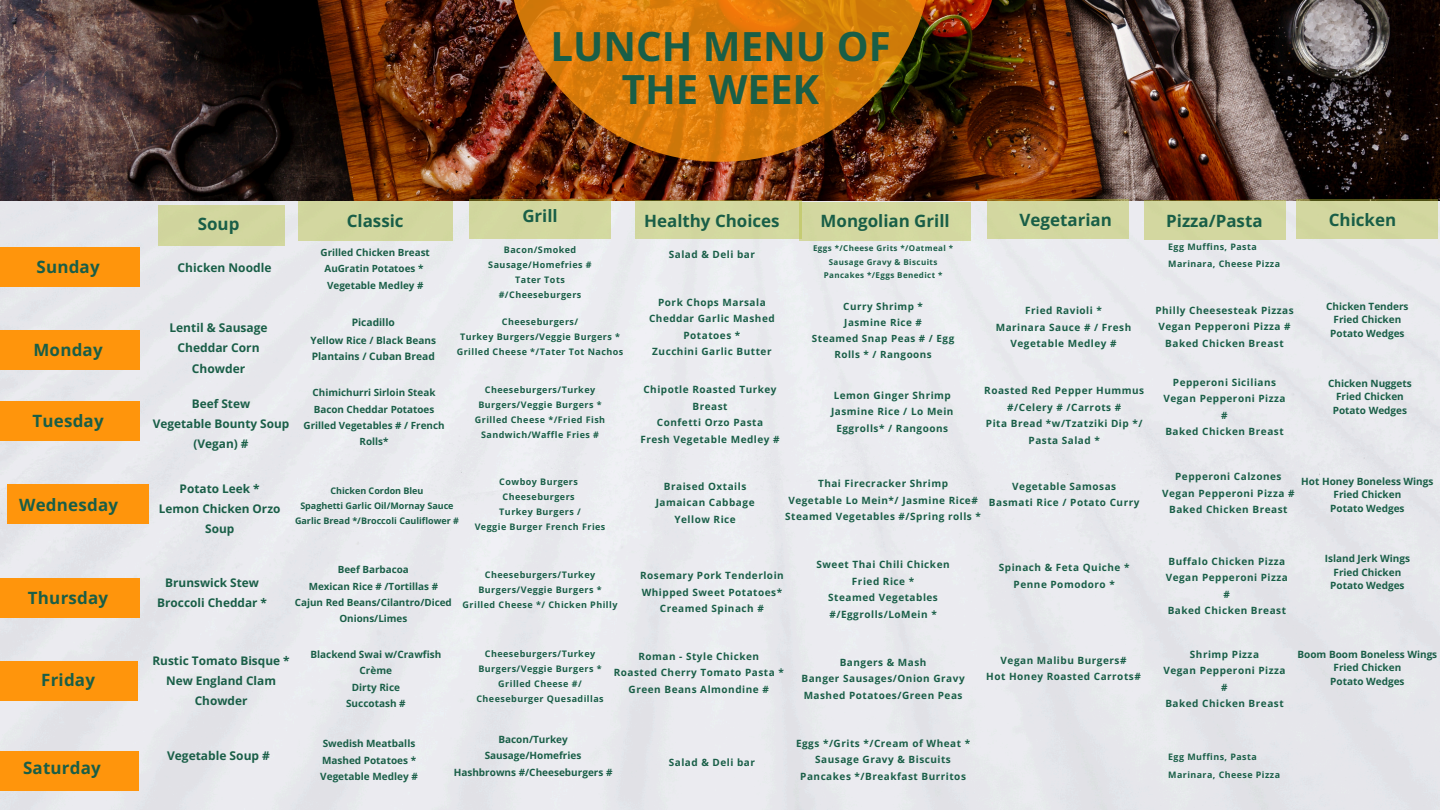
<style>
.page{position:relative;width:1440px;height:810px;background:#fff}
.page>*{position:absolute;margin:0;border:0;box-sizing:border-box;transform-origin:0 0}
.t1{font:700 40.2px/43.5px "Open Sans";color:#195e47;text-align:center}
.t2{font:700 16.9px "Open Sans";color:#195e47}
.t3{font:700 12px/20.2px "Open Sans";color:#195e47;text-align:center}
.t4{font:700 11.8px/20px "Open Sans";color:#195e47;text-align:center}
.t5{font:700 10.3px "Open Sans";color:#195e47}
.t6{font:700 10px/16.5px "Open Sans";letter-spacing:.05em;color:#195e47;text-align:center}
.t7{font:700 10px/13.5px "Open Sans";color:#195e47;text-align:center}
.t8{font:700 9.9px/16.3px "Open Sans";color:#195e47;text-align:center}
.t9{font:700 9.9px/16.3px "Open Sans";letter-spacing:.05em;color:#195e47;text-align:center}
.t10{font:700 9px/15px "Open Sans";letter-spacing:.05em;color:#195e47;text-align:center}
.t11{font:700 9px/15px "Open Sans";color:#195e47;text-align:center}
.t12{font:700 8.9px/17.8px "Open Sans";letter-spacing:.05em;color:#195e47}
.t13{font:700 8px "Open Sans";letter-spacing:.05em;color:#195e47}
</style>
<div class="page">
<img style="left:0;top:201px;width:1440px;height:609px">
<img style="left:0;top:0;width:1440px;height:201px">
<svg style="left:508px;top:0;width:424px;height:162px;background:#b6660e"></svg>
<div style="left:0;top:330px;width:139px;height:40px;background:#ff950c"></div>
<div style="left:0;top:578px;width:139px;height:39px;background:#ff950c"></div>
<div style="left:0;top:401px;width:139px;height:40px;background:#ff950c"></div>
<div style="left:0;top:661px;width:138px;height:39px;background:#ff950c"></div>
<div style="left:7px;top:484px;width:141px;height:40px;background:#ff950c"></div>
<div style="left:0;top:751px;width:139px;height:39px;background:#ff950c"></div>
<div style="left:0;top:248px;width:139px;height:39px;background:#ff950c"></div>
<div style="left:158px;top:205px;width:126px;height:40px;background:#d0d69d"></div>
<div style="left:635px;top:200px;width:167px;height:38px;background:#d3d7a0"></div>
<div style="left:298px;top:201px;width:155px;height:40px;background:#d3d7a0"></div>
<div style="left:799px;top:202px;width:172px;height:38px;background:#d3d7a0"></div>
<div style="left:469px;top:200px;width:142px;height:39px;background:#d3d7a0"></div>
<div style="left:987px;top:200px;width:141px;height:39px;background:#d3d7a0"></div>
<div style="left:1144px;top:201px;width:142px;height:39px;background:#d3d7a0"></div>
<div style="left:1297px;top:200px;width:141px;height:39px;background:#d3d7a0"></div>
<h5 class="t1" style="left:550px;top:23px;width:342px">LUNCH MENU OF<br>THE WEEK</h5>
<p class="t2" style="left:36px;top:255px;width:65px">Sunday</p>
<p class="t2" style="left:33px;top:338px;width:71px">Monday</p>
<h2 class="t2" style="left:32px;top:409px;width:73px">Tuesday</h2>
<h2 class="t2" style="left:19px;top:493px;width:100px">Wednesday</h2>
<h1 class="t2" style="left:28px;top:586px;width:82px">Thursday</h1>
<h2 class="t2" style="left:41px;top:668px;width:55px">Friday</h2>
<h2 class="t2" style="left:23px;top:756px;width:79px">Saturday</h2>
<p class="t2" style="left:198px;top:212px;width:43px">Soup</p>
<p class="t2" style="left:347px;top:209px;width:58px">Classic</p>
<h5 class="t2" style="left:522px;top:204px;width:37px">Grill</h5>
<h4 class="t2" style="left:644px;top:209px;width:137px">Healthy Choices</h4>
<h2 class="t2" style="left:821px;top:209px;width:131px">Mongolian Grill</h2>
<h4 class="t2" style="left:1020px;top:208px;width:94px">Vegetarian</h4>
<h3 class="t2" style="left:1166px;top:209px;width:98px">Pizza/Pasta</h3>
<h5 class="t2" style="left:1329px;top:208px;width:69px">Chicken</h5>
<h2 class="t8" style="left:321px;top:244px;width:111px">Grilled Chicken Breast<br>AuGratin Potatoes *<br>Vegetable Medley #</h2>
<h2 class="t10" style="left:488px;top:242px;width:105px">Bacon/Smoked<br>Sausage/Homefries #<br>Tater Tots #/Cheeseburgers</h2>
<h2 class="t6" style="left:669px;top:246px;width:88px">Salad &amp; Deli bar</h2>
<h2 class="t12" style="left:1168px;top:237px;width:113px">Egg Muffins, Pasta<br>Marinara, Cheese Pizza</h2>
<h3 class="t13" style="left:813px;top:243px;width:142px">Eggs */Cheese Grits */Oatmeal *</h3>
<h4 class="t13" style="left:829px;top:256px;width:110px">Sausage Gravy &amp; Biscuits</h4>
<h5 class="t13" style="left:824px;top:270px;width:120px">Pancakes */Eggs Benedict *</h5>
<h4 class="t9" style="left:812px;top:298px;width:144px">Curry Shrimp *<br>Jasmine Rice #<br>Steamed Snap Peas # / Egg<br>Rolls * / Rangoons</h4>
<h4 class="t6" style="left:1155px;top:302px;width:140px">Philly Cheesesteak Pizzas<br>Vegan Pepperoni Pizza #<br>Baked Chicken Breast</h4>
<h4 class="t6" style="left:831px;top:387px;width:124px">Lemon Ginger Shrimp<br>Jasmine Rice / Lo Mein<br>Eggrolls* / Rangoons</h4>
<h2 class="t3" style="left:178px;top:257px;width:95px">Chicken Noodle</h2>
<h4 class="t6" style="left:649px;top:294px;width:127px">Pork Chops Marsala<br>Cheddar Garlic Mashed<br>Potatoes *<br>Zucchini Garlic Butter</h4>
<h2 class="t7" style="left:1326px;top:299px;width:84px">Chicken Tenders<br>Fried Chicken<br>Potato Wedges</h2>
<h4 class="t7" style="left:1328px;top:376px;width:85px">Chicken Nuggets<br>Fried Chicken<br>Potato Wedges</h4>
<h4 class="t6" style="left:996px;top:302px;width:137px">Fried Ravioli *<br>Marinara Sauce # / Fresh<br>Vegetable Medley #</h4>
<h2 class="t6" style="left:984px;top:382px;width:161px">Roasted Red Pepper Hummus #/Celery # /Carrots #<br>Pita Bread *w/Tzatziki Dip */<br>Pasta Salad *</h2>
<h3 class="t6" style="left:989px;top:478px;width:152px">Vegetable Samosas<br>Basmati Rice / Potato Curry</h3>
<h4 class="t10" style="left:457px;top:314px;width:168px">Cheeseburgers/<br>Turkey Burgers/Veggie Burgers *<br>Grilled Cheese */Tater Tot Nachos</h4>
<h4 class="t5" style="left:352px;top:315px;width:45px">Picadillo</h4>
<h4 class="t7" style="left:311px;top:333px;width:127px">Yellow Rice / Black Beans</h4>
<h4 class="t5" style="left:312px;top:349px;width:125px">Plantains / Cuban Bread</h4>
<h4 class="t3" style="left:169px;top:317px;width:100px">Lentil &amp; Sausage<br>Cheddar Corn<br>Chowder</h4>
<h4 class="t6" style="left:1163px;top:374px;width:124px">Pepperoni Sicilians<br>Vegan Pepperoni Pizza #<br>Baked Chicken Breast</h4>
<h4 class="t6" style="left:1162px;top:468px;width:134px">Pepperoni Calzones<br>Vegan Pepperoni Pizza #<br>Baked Chicken Breast</h4>
<h2 class="t6" style="left:640px;top:381px;width:141px">Chipotle Roasted Turkey<br>Breast<br>Confetti Orzo Pasta<br>Fresh Vegetable Medley #</h2>
<h4 class="t8" style="left:304px;top:384px;width:143px">Chimichurri Sirloin Steak<br>Bacon Cheddar Potatoes<br>Grilled Vegetables # / French<br>Rolls*</h4>
<h4 class="t10" style="left:475px;top:382px;width:132px">Cheeseburgers/Turkey<br>Burgers/Veggie Burgers *<br>Grilled Cheese */Fried Fish<br>Sandwich/Waffle Fries #</h4>
<h5 class="t4" style="left:153px;top:393px;width:138px">Beef Stew<br>Vegetable Bounty Soup (Vegan) #</h5>
<h3 class="t7" style="left:1301px;top:474px;width:134px">Hot Honey Boneless Wings<br>Fried Chicken<br>Potato Wedges</h3>
<h3 class="t11" style="left:295px;top:483px;width:165px">Chicken Cordon Bleu<br>Spaghetti Garlic Oil/Mornay Sauce<br>Garlic Bread */Broccoli Cauliflower #</h3>
<h2 class="t10" style="left:475px;top:474px;width:132px">Cowboy Burgers<br>Cheeseburgers<br>Turkey Burgers /<br>Veggie Burger French Fries</h2>
<h4 class="t6" style="left:785px;top:475px;width:197px">Thai Firecracker Shrimp<br>Vegetable Lo Mein*/ Jasmine Rice#<br>Steamed Vegetables #/Spring rolls *</h4>
<h4 class="t6" style="left:817px;top:556px;width:135px">Sweet Thai Chili Chicken<br>Fried Rice *<br>Steamed Vegetables #/Eggrolls/LoMein *</h4>
<h4 class="t6" style="left:802px;top:654px;width:165px">Bangers &amp; Mash<br>Banger Sausages/Onion Gravy<br>Mashed Potatoes/Green Peas</h4>
<h5 class="t6" style="left:656px;top:478px;width:100px">Braised Oxtails<br>Jamaican Cabbage<br>Yellow Rice</h5>
<h4 class="t4" style="left:159px;top:479px;width:123px">Potato Leek *<br>Lemon Chicken Orzo<br>Soup</h4>
<h4 class="t7" style="left:1325px;top:552px;width:87px">Island Jerk Wings<br>Fried Chicken<br>Potato Wedges</h4>
<h4 class="t6" style="left:1166px;top:553px;width:124px">Buffalo Chicken Pizza<br>Vegan Pepperoni Pizza #<br>Baked Chicken Breast</h4>
<h4 class="t6" style="left:1163px;top:646px;width:124px">Shrimp Pizza<br>Vegan Pepperoni Pizza #<br>Baked Chicken Breast</h4>
<h4 class="t6" style="left:999px;top:559px;width:132px">Spinach &amp; Feta Quiche *<br>Penne Pomodoro *</h4>
<h4 class="t8" style="left:295px;top:561px;width:158px">Beef Barbacoa<br>Mexican Rice # /Tortillas #<br>Cajun Red Beans/Cilantro/Diced<br>Onions/Limes</h4>
<h4 class="t10" style="left:463px;top:567px;width:156px">Cheeseburgers/Turkey<br>Burgers/Veggie Burgers *<br>Grilled Cheese */ Chicken Philly</h4>
<h4 class="t10" style="left:476px;top:646px;width:129px">Cheeseburgers/Turkey<br>Burgers/Veggie Burgers *<br>Grilled Cheese #/<br>Cheeseburger Quesadillas</h4>
<h5 class="t6" style="left:640px;top:567px;width:145px">Rosemary Pork Tenderloin<br>Whipped Sweet Potatoes*<br>Creamed Spinach #</h5>
<h4 class="t4" style="left:157px;top:573px;width:111px">Brunswick Stew<br>Broccoli Cheddar *</h4>
<h4 class="t7" style="left:1298px;top:647px;width:141px">Boom Boom Boneless Wings<br>Fried Chicken<br>Potato Wedges</h4>
<h4 class="t7" style="left:310px;top:646px;width:132px;line-height:16.5px">Blackend Swai w/Crawfish<br>Crème<br>Dirty Rice<br>Succotash #</h4>
<h4 class="t6" style="left:614px;top:648px;width:172px">Roman - Style Chicken<br>Roasted Cherry Tomato Pasta *<br>Green Beans Almondine #</h4>
<h5 class="t6" style="left:986px;top:652px;width:156px">Vegan Malibu Burgers#<br>Hot Honey Roasted Carrots#</h5>
<h4 class="t4" style="left:153px;top:651px;width:139px">Rustic Tomato Bisque *<br>New England Clam<br>Chowder</h4>
<h3 class="t3" style="left:167px;top:745px;width:104px">Vegetable Soup #</h3>
<h3 class="t7" style="left:320px;top:735px;width:99px;line-height:16.5px;text-align:left">Swedish Meatballs<br>Mashed Potatoes *<br>Vegetable Medley #</h3>
<h4 class="t7" style="left:454px;top:731px;width:160px;line-height:16.5px">Bacon/Turkey<br>Sausage/Homefries<br>Hashbrowns #/Cheeseburgers #</h4>
<h2 class="t6" style="left:669px;top:754px;width:88px">Salad &amp; Deli bar</h2>
<h4 class="t6" style="left:796px;top:735px;width:176px">Eggs */Grits */Cream of Wheat *<br>Sausage Gravy &amp; Biscuits<br>Pancakes */Breakfast Burritos</h4>
<h4 class="t12" style="left:1168px;top:748px;width:113px">Egg Muffins, Pasta<br>Marinara, Cheese Pizza</h4>
</div>
